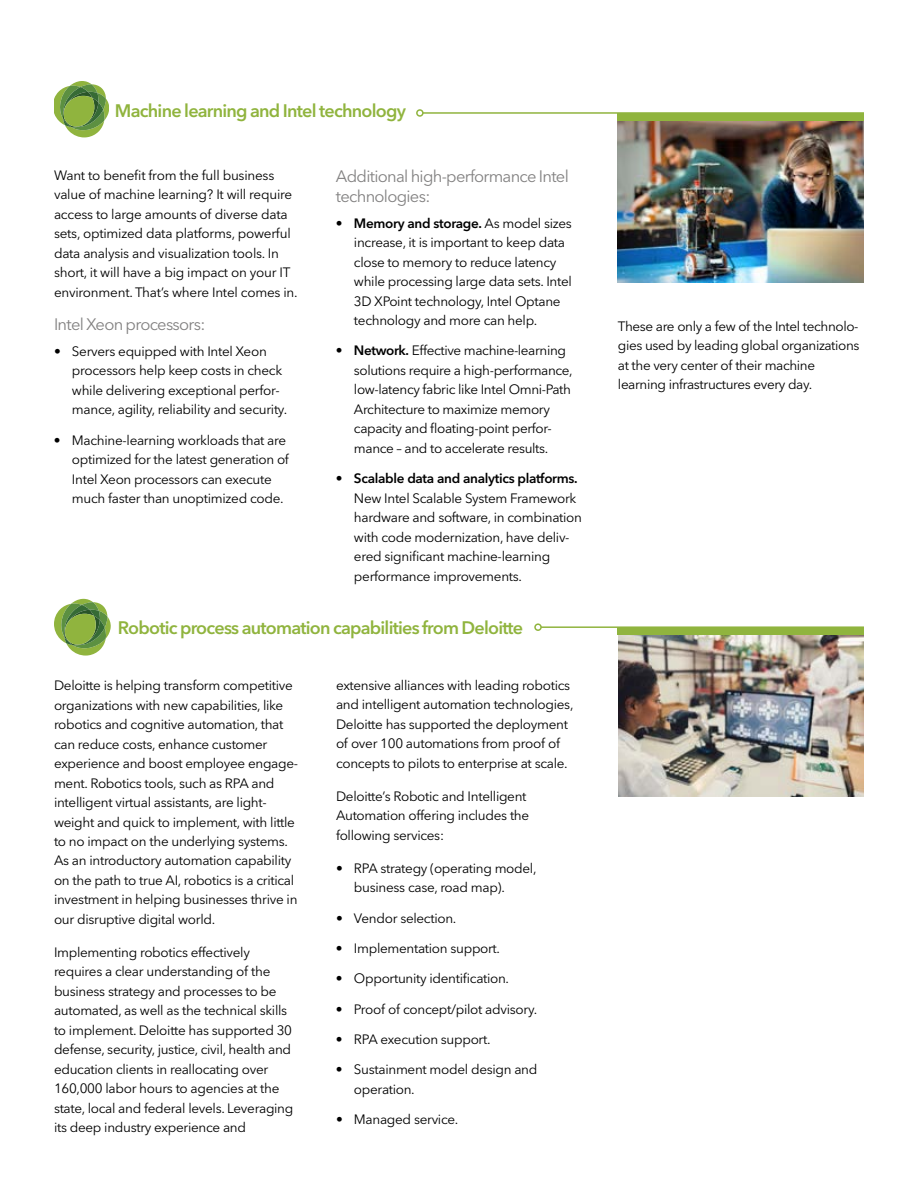
<style>
.page{position:relative;width:918px;height:1188px;background:#fff}
.page>*{position:absolute;margin:0;border:0;box-sizing:border-box;transform-origin:0 0}
.t1{font:600 18px "Avenir Next W1 G";letter-spacing:-.045em;color:#90b43e}
.t2{font:16.5px/19.8px "Avenir Next W1 G";letter-spacing:-.04em;color:#828181}
.t3{font:13.5px/19.5px "Avenir Next W1 G";letter-spacing:-.02em;color:#000}
.s1{font-weight:600}
</style>
<div class="page">
<hr style="left:541px;top:626px;width:323px;height:2px;background:#90b43e">
<div style="left:534px;top:623px;width:8px;height:8px;border:2px solid #90b43e;border-radius:50%"></div>
<svg style="left:54px;top:599px;width:57px;height:57px"></svg>
<img style="left:618px;top:634px;width:246px;height:162px">
<div style="left:618px;top:627px;width:246px;height:7px;background:#90b43e"></div>
<hr style="left:423px;top:112px;width:441px;height:2px;background:#90b43e">
<div style="left:416px;top:109px;width:8px;height:8px;border:2px solid #90b43e;border-radius:50%"></div>
<svg style="left:54px;top:81px;width:54px;height:56px"></svg>
<img style="left:618px;top:121px;width:246px;height:161px">
<div style="left:618px;top:113px;width:246px;height:7px;background:#90b43e"></div>
<h1 class="t1" style="left:115px;top:99px;width:292px">Machine learning and Intel technology</h1>
<p class="t3" style="left:54px;top:166px;width:245px">Want to benefit from the full business value of machine learning? It will require access to large amounts of diverse data sets, optimized data platforms, powerful data analysis and visualization tools. In short, it will have a big impact on your IT environment. That’s where Intel comes in.</p>
<p class="t2" style="left:54px;top:315px;width:153px">Intel Xeon processors:</p>
<p class="t3" style="left:72px;top:341px;width:217px;text-indent:-18px">• Servers equipped with Intel Xeon processors help keep costs in check while delivering exceptional perfor&shy;mance, agility, reliability and security.</p>
<p class="t3" style="left:72px;top:430px;width:218px;text-indent:-18px">• Machine-learning workloads that are optimized for the latest generation of Intel Xeon processors can execute much faster than unoptimized code.</p>
<p class="t2" style="left:336px;top:167px;width:234px">Additional high-performance Intel technologies:</p>
<p class="t3" style="left:354px;top:213px;width:219px;text-indent:-18px">• <span class="s1">Memory and storage.</span> As model sizes increase, it is important to keep data close to memory to reduce latency while processing large data sets. Intel 3D XPoint technology, Intel Optane technology and more can help.</p>
<p class="t3" style="left:354px;top:341px;width:220px;text-indent:-18px">• <span class="s1">Network.</span> Effective machine-learning solutions require a high-performance, low-latency fabric like Intel Omni-Path Architecture to maximize memory capacity and floating-point perfor&shy;mance – and to accelerate results.</p>
<p class="t3" style="left:354px;top:469px;width:229px;text-indent:-18px">• <span class="s1">Scalable data and analytics platforms.<br></span>New Intel Scalable System Framework hardware and software, in combination with code modernization, have deliv&shy;ered significant machine-learning performance improvements.</p>
<h1 class="t1" style="left:118px;top:617px;width:407px">Robotic process automation capabilities from Deloitte</h1>
<p class="t3" style="left:54px;top:676px;width:246px">Deloitte is helping transform competitive organizations with new capabilities, like robotics and cognitive automation, that can reduce costs, enhance customer experience and boost employee engage&shy;ment. Robotics tools, such as RPA and intelligent virtual assistants, are light&shy;weight and quick to implement, with little to no impact on the underlying systems.<br>As an introductory automation capability on the path to true AI, robotics is a critical investment in helping businesses thrive in our disruptive digital world.</p>
<p class="t3" style="left:54px;top:943px;width:241px">Implementing robotics effectively requires a clear understanding of the business strategy and processes to be automated, as well as the technical skills to implement. Deloitte has supported 30 defense, security, justice, civil, health and education clients in reallocating over 160,000 labor hours to agencies at the state, local and federal levels. Leveraging its deep industry experience and</p>
<p class="t3" style="left:336px;top:675px;width:239px">extensive alliances with leading robotics and intelligent automation technologies, Deloitte has supported the deployment of over 100 automations from proof of concepts to pilots to enterprise at scale.</p>
<p class="t3" style="left:336px;top:786px;width:195px">Deloitte’s Robotic and Intelligent<br>Automation offering includes the following services:</p>
<p class="t3" style="left:354px;top:858px;width:184px;text-indent:-18px">• RPA strategy (operating model, business case, road map).</p>
<p class="t3" style="left:336px;top:908px;width:122px">• Vendor selection.</p>
<p class="t3" style="left:336px;top:939px;width:166px">• Implementation support.</p>
<p class="t3" style="left:336px;top:969px;width:175px">• Opportunity identification.</p>
<p class="t3" style="left:336px;top:999px;width:203px">• Proof of concept/pilot advisory.</p>
<p class="t3" style="left:336px;top:1029px;width:156px">• RPA execution support.</p>
<p class="t3" style="left:354px;top:1060px;width:185px;text-indent:-18px">• Sustainment model design and operation.</p>
<p class="t3" style="left:336px;top:1109px;width:124px">• Managed service.</p>
<p class="t3" style="left:618px;top:317px;width:243px">These are only a few of the Intel technolo&shy;gies used by leading global organizations at the very center of their machine learning infrastructures every day.</p>
</div>
